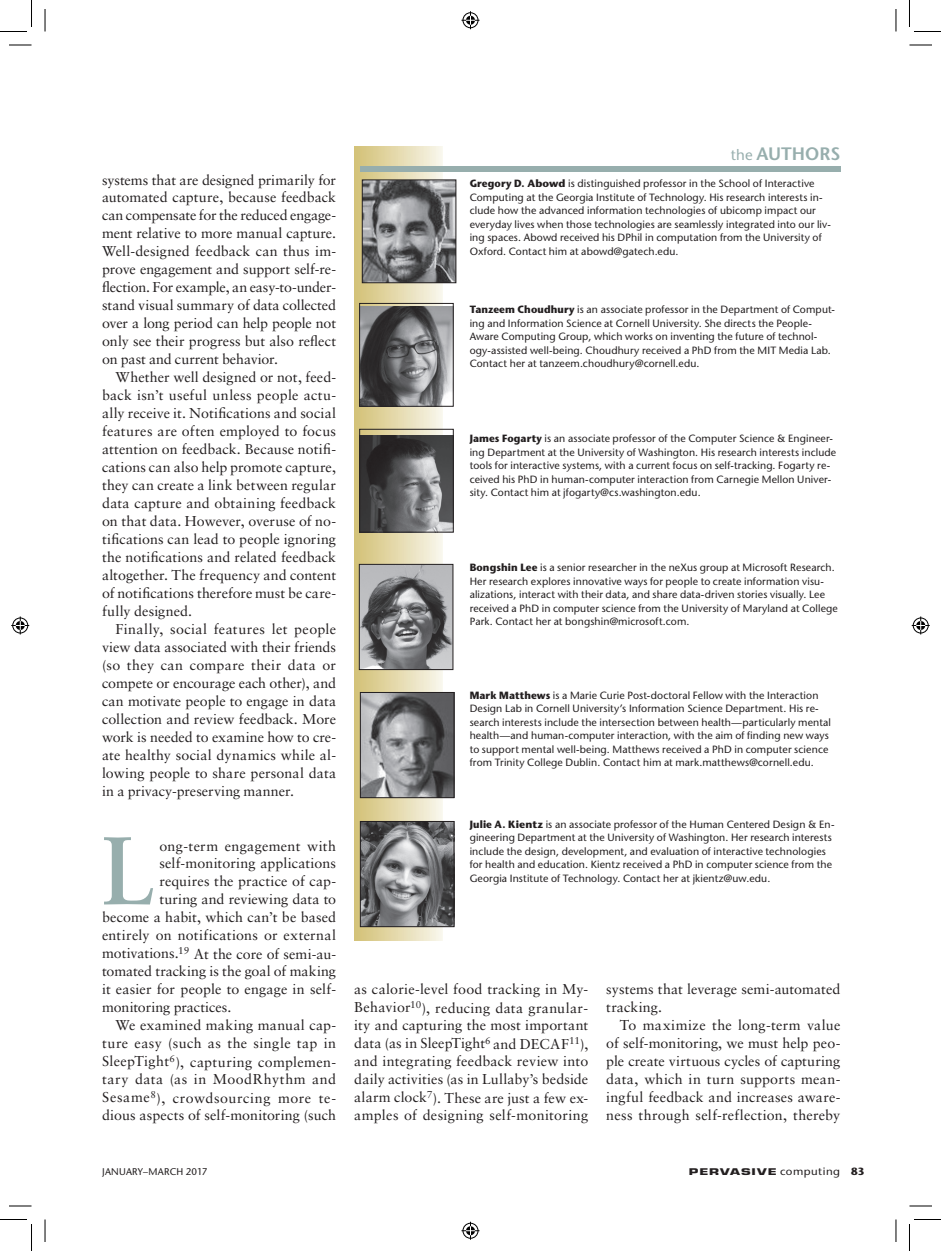
<style>
.page{position:relative;width:941px;height:1251px;background:#fff}
.page>*{position:absolute;margin:0;border:0;box-sizing:border-box;transform-origin:0 0}
.t1{font:700 96.45px "Sabon LT Std";color:#97aead;scale:.9 1}
.t2{font:600 18px "Stone Sans Std";color:#97aead}
.t3{font:14.25px/18px "Sabon LT Std";letter-spacing:.01em;color:#231f20;text-align:justify}
.t4{font:14.25px "Sabon LT Std";letter-spacing:.03em;color:#231f20}
.t5{font:14.25px "Sabon LT Std";letter-spacing:.04em;color:#231f20}
.t6{font:14.25px "Sabon LT Std";letter-spacing:.045em;color:#231f20}
.t7{font:14.25px "Sabon LT Std";letter-spacing:-.01em;color:#231f20}
.t8{font:500 10.5px/13.5px "Stone Sans Std";letter-spacing:.015em;color:#231f20}
.t9{font:500 9.75px "Stone Sans Std";letter-spacing:.015em;color:#231f20}
.t10{font:700 9px "Eurostile LT Std";letter-spacing:.07em;color:#231f20;scale:1.5 1}
.s1{font-weight:500;font-size:15px}
.s2{font-weight:700}
.s3{font-family:"Stone Sans Std";font-weight:500;font-size:10.5px}
.s4{font-family:"Stone Sans Std";font-size:10.5px}
</style>
<div class="page">
<svg style="left:354px;top:147px;width:88px;height:793px;background:#ddd2a2"></svg>
<div style="left:360px;top:166px;width:480px;height:5px;background:#97aead"></div>
<img style="left:364px;top:182px;width:90px;height:99px">
<div style="left:362px;top:180px;width:94px;height:103px;border:1px solid #231f20"></div>
<img style="left:361px;top:307px;width:90px;height:98px">
<div style="left:359px;top:303px;width:94px;height:104px;border:1px solid #231f20"></div>
<img style="left:361px;top:436px;width:90px;height:95px">
<div style="left:359px;top:429px;width:94px;height:104px;border:1px solid #231f20"></div>
<img style="left:361px;top:566px;width:90px;height:102px">
<div style="left:359px;top:564px;width:94px;height:106px;border:1px solid #231f20"></div>
<img style="left:362px;top:694px;width:90px;height:102px">
<div style="left:360px;top:692px;width:94px;height:106px;border:1px solid #231f20"></div>
<img style="left:362px;top:823px;width:90px;height:102px">
<div style="left:360px;top:821px;width:94px;height:106px;border:1px solid #231f20"></div>
<svg style="left:9px;top:45px;width:23px;height:1px"></svg>
<svg style="left:909px;top:45px;width:23px;height:1px"></svg>
<svg style="left:9px;top:1206px;width:23px;height:1px"></svg>
<svg style="left:909px;top:1206px;width:23px;height:1px"></svg>
<svg style="left:45px;top:9px;width:1px;height:23px"></svg>
<svg style="left:45px;top:1220px;width:1px;height:22px"></svg>
<svg style="left:895px;top:9px;width:1px;height:23px"></svg>
<svg style="left:895px;top:1220px;width:1px;height:22px"></svg>
<svg style="left:0;top:0;width:32px;height:32px"></svg>
<svg style="left:0;top:1219px;width:32px;height:32px"></svg>
<svg style="left:909px;top:0;width:31px;height:32px"></svg>
<svg style="left:909px;top:1219px;width:31px;height:32px"></svg>
<svg style="left:461px;top:11px;width:18px;height:18px"></svg>
<svg style="left:461px;top:1222px;width:18px;height:18px"></svg>
<svg style="left:11px;top:616px;width:18px;height:18px"></svg>
<svg style="left:911px;top:616px;width:18px;height:18px"></svg>
<p class="t3" style="left:102px;top:170px;width:236px">systems that are designed primarily for automated capture, because feedback can compensate for the reduced engage&shy;ment relative to more manual capture.<br>Well-designed feedback can thus im&shy;prove engagement and support self-re&shy;flection. For example, an easy-to-under&shy;stand visual summary of data collected over a long period can help people not only see their progress but also reflect on past and current behavior.</p>
<p class="t3" style="left:102px;top:368px;width:236px;text-indent:13px">Whether well designed or not, feed&shy;back isn’t useful unless people actu&shy;ally receive it. Notifications and social features are often employed to focus attention on feedback. Because notifi&shy;cations can also help promote capture, they can create a link between regular data capture and obtaining feedback on that data. However, overuse of no&shy;tifications can lead to people ignoring the notifications and related feedback altogether. The frequency and content of notifications therefore must be care&shy;fully designed.</p>
<p class="t3" style="left:102px;top:620px;width:236px;text-indent:13px">Finally, social features let people view data associated with their friends (so they can compare their data or compete or encourage each other), and can motivate people to engage in data collection and review feedback. More work is needed to examine how to cre&shy;ate healthy social dynamics while al&shy;lowing people to share personal data in a privacy-preserving manner.</p>
<h1 class="t1" style="left:102px;top:811px;width:60px">L</h1>
<h3 class="t3" style="left:159px;top:836px;width:178px">ong-term engagement with</h3>
<h3 class="t3" style="left:159px;top:854px;width:178px">self-monitoring applications</h3>
<h3 class="t3" style="left:159px;top:872px;width:178px">requires the practice of cap-</h3>
<h3 class="t3" style="left:159px;top:890px;width:178px">turing and reviewing data to</h3>
<h3 class="t3" style="left:102px;top:908px;width:235px">become a habit, which can’t be based</h3>
<h3 class="t3" style="left:102px;top:926px;width:235px">entirely on notifications or external</h3>
<h3 class="t3" style="left:102px;top:944px;width:236px">motivations.<sup>19</sup> At the core of semi-au-</h3>
<h3 class="t3" style="left:102px;top:962px;width:235px">tomated tracking is the goal of making</h3>
<h3 class="t3" style="left:102px;top:980px;width:235px">it easier for people to engage in self-</h3>
<h3 class="t7" style="left:102px;top:999px;width:131px">monitoring practices.</h3>
<h3 class="t3" style="left:116px;top:1016px;width:222px">We examined making manual cap-</h3>
<h3 class="t4" style="left:102px;top:1035px;width:235px">ture easy (such as the single tap in</h3>
<h3 class="t3" style="left:102px;top:1052px;width:235px">SleepTight<sup>6</sup>), capturing complemen-</h3>
<h3 class="t6" style="left:102px;top:1071px;width:235px">tary data (as in MoodRhythm and</h3>
<h3 class="t5" style="left:102px;top:1089px;width:235px">Sesame<sup>8</sup>), crowdsourcing more te-</h3>
<h3 class="t3" style="left:102px;top:1106px;width:235px">dious aspects of self-monitoring (such</h3>
<h2 class="t2" style="left:730px;top:143px;width:87px"><span class="s1">the</span> AUTHORS</h2>
<p class="t8" style="left:469px;top:177px;width:363px"><span class="s2">Gregory D. Abowd</span> is distinguished professor in the School of Interactive Computing at the Georgia Institute of Technology. H is research interests in&shy;clude how the advanced information technologies of ubicomp impact our everyday lives when those technologies are seamlessly integrated into our liv&shy;ing spaces. Abowd received his DPhil in computation from the U niversity of Oxford. Contact him at abowd@gatech.edu.</p>
<p class="t8" style="left:469px;top:303px;width:367px"><span class="s2">Tanzeem Choudhury</span> is an associate professor in the Department of Comput&shy;ing and Information Science at Cornell University. She directs the People-Aware Computing Group, which works on inventing the future of technol&shy;ogy-assisted well-being. Choudhury received a PhD from the M IT M edia Lab.<br>Contact her at tanzeem.choudhury@cornell.edu.</p>
<p class="t8" style="left:469px;top:432px;width:368px"><span class="s2">James Fogarty</span> is an associate professor of the Computer Science &amp; Engineer&shy;ing Department at the U niversity of Washington. H is research interests include tools for interactive systems, with a current focus on self-tracking. Fogarty re&shy;ceived his PhD in human-computer interaction from Carnegie Mellon Univer&shy;sity. Contact him at jfogarty@cs.washington.edu.</p>
<p class="t8" style="left:469px;top:561px;width:370px"><span class="s2">Bongshin Lee</span> is a senior researcher in the neXus group at M icrosoft Research.<br>H er research explores innovative ways for people to create information visu&shy;alizations, interact with their data, and share data-driven stories visually. Lee received a PhD in computer science from the U niversity of M aryland at College Park. Contact her at bongshin@microsoft.com.</p>
<p class="t8" style="left:469px;top:688px;width:363px"><span class="s2">Mark Matthews</span> is a M arie Curie Post-doctoral Fellow with the Interaction Design Lab in Cornell University’s Information Science Department. H is re&shy;search interests include the intersection between health—particularly mental health—and human-computer interaction, with the aim of finding new ways to support mental well-being. M atthews received a PhD in computer science from Trinity College Dublin. Contact him at mark.matthews@cornell.edu.</p>
<p class="t8" style="left:469px;top:817px;width:366px"><span class="s2">Julie A. Kientz</span> is an associate professor of the H uman Centered Design &amp; En&shy;gineering Department at the University of Washington. H er research interests include the design, development, and evaluation of interactive technologies for health and education. Kientz received a PhD in computer science from the Georgia Institute of Technology. Contact her at jkientz@uw.edu.</p>
<p class="t3" style="left:354px;top:980px;width:236px">as calorie-level food tracking in My-Behavior<sup>10</sup>), reducing data granular&shy;ity and capturing the most important data (as in SleepTight<sup>6</sup> and DECAF<sup>11</sup>), and integrating feedback review into daily activities (as in Lullaby’s bedside alarm clock<sup>7</sup>). These are just a few ex&shy;amples of designing self-monitoring</p>
<h3 class="t3" style="left:606px;top:980px;width:235px">systems that leverage semi-automated tracking.</h3>
<h3 class="t3" style="left:606px;top:1016px;width:235px;text-indent:13px">To maximize the long-term value of self-monitoring, we must help peo&shy;ple create virtuous cycles of capturing data, which in turn supports mean&shy;ingful feedback and increases aware&shy;ness through self-reflection, thereby</h3>
<p class="t9" style="left:102px;top:1165px;width:107px">january–march 2017</p>
<p class="t10" style="left:689px;top:1166px;width:118px">PERVASIVE <span class="s3">computing</span> <span class="s4">83</span></p>
</div>
